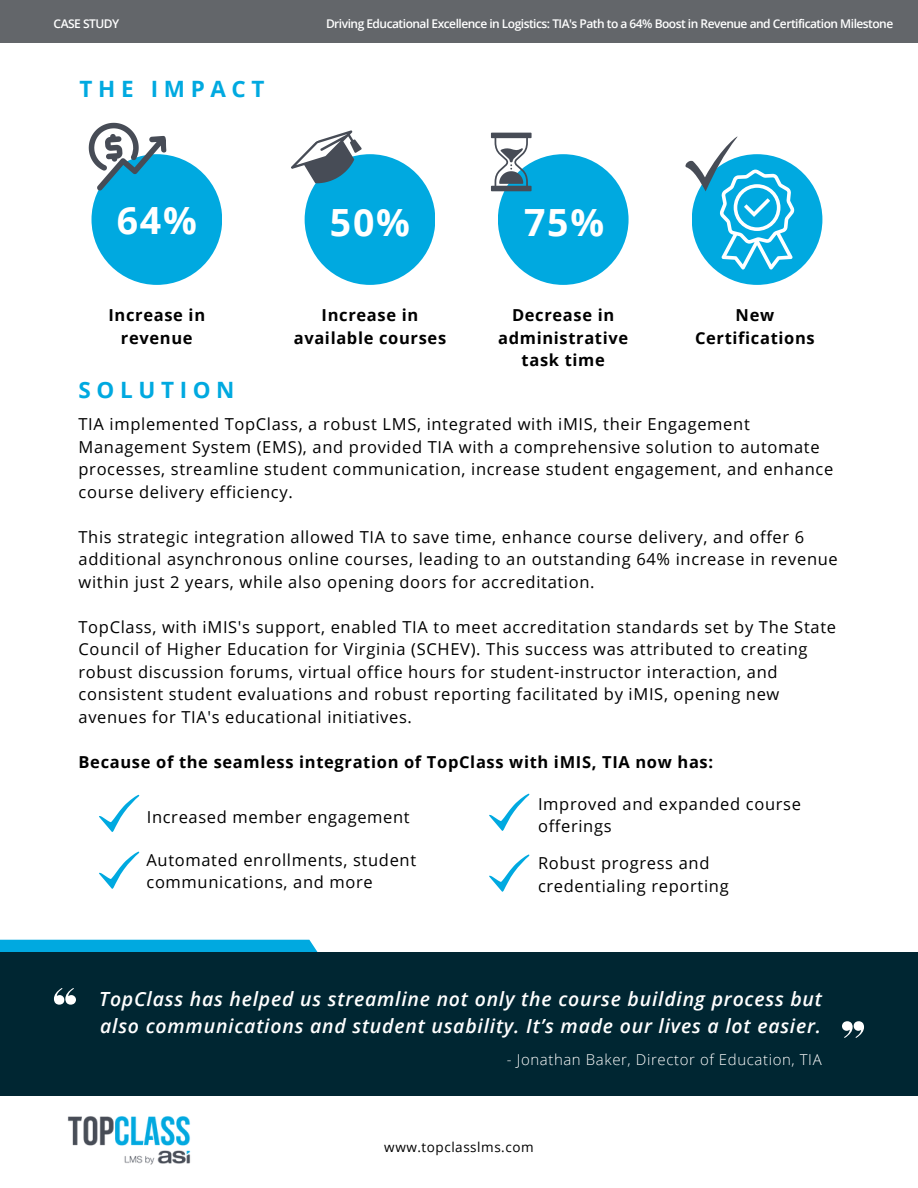
<style>
.page{position:relative;width:918px;height:1188px;background:#fff}
.page>*{position:absolute;margin:0;border:0;box-sizing:border-box;transform-origin:0 0}
.t1{font:700 37.5px "Open Sans";color:#fff}
.t2{font:700 22.5px "Open Sans";letter-spacing:.25em;color:#00a9e0}
.t3{font:italic 600 19.5px/27px "Open Sans";letter-spacing:.04em;color:#fff}
.t4{font:16.5px/22.5px "Open Sans";letter-spacing:.04em;color:#000}
.t5{font:700 16.5px/22.5px "Open Sans";letter-spacing:.04em;color:#000;text-align:center}
.t6{font:300 15px "Open Sans";letter-spacing:.04em;color:#fff}
.t7{font:13.5px "Open Sans";letter-spacing:.04em;color:#000}
.t8{font:600 12px "Open Sans";letter-spacing:-.04em;color:#fff}
</style>
<div class="page">
<div style="left:0;top:0;width:918px;height:43px;background:#63666a"></div>
<div style="left:498px;top:154px;width:131px;height:131px;background:#00a9e0;border-radius:50%"></div>
<div style="left:91px;top:154px;width:131px;height:131px;background:#00a9e0;border-radius:50%"></div>
<div style="left:305px;top:154px;width:130px;height:131px;background:#00a9e0;border-radius:50%"></div>
<svg style="left:291px;top:130px;width:78px;height:66px"></svg>
<div style="left:0;top:953px;width:918px;height:143px;background:#002632"></div>
<svg style="left:99px;top:794px;width:41px;height:38px"></svg>
<svg style="left:99px;top:851px;width:41px;height:38px"></svg>
<svg style="left:489px;top:793px;width:41px;height:38px"></svg>
<svg style="left:489px;top:854px;width:41px;height:38px"></svg>
<svg style="left:491px;top:133px;width:40px;height:58px"></svg>
<svg style="left:88px;top:122px;width:81px;height:69px"></svg>
<div style="left:692px;top:154px;width:130px;height:131px;background:#00a9e0;border-radius:50%"></div>
<svg style="left:685px;top:136px;width:109px;height:134px"></svg>
<svg style="left:0;top:940px;width:367px;height:65px"></svg>
<svg style="left:842px;top:1021px;width:22px;height:17px"></svg>
<img style="left:67px;top:1116px;width:124px;height:49px">
<p class="t8" style="left:54px;top:15px;width:67px">CASE STUDY</p>
<p class="t2" style="left:80px;top:73px;width:186px">THE IMPACT</p>
<p class="t8" style="left:326px;top:15px;width:569px">Driving Educational Excellence in Logistics: TIA's Path to a 64% Boost in Revenue and Certification Milestone</p>
<p class="t1" style="left:117px;top:194px;width:82px">64%</p>
<p class="t5" style="left:109px;top:303px;width:98px">Increase in revenue</p>
<p class="t2" style="left:79px;top:374px;width:158px">SOLUTION</p>
<p class="t1" style="left:330px;top:196px;width:82px">50%</p>
<p class="t1" style="left:524px;top:196px;width:82px">75%</p>
<p class="t5" style="left:294px;top:303px;width:154px">Increase in available courses</p>
<p class="t5" style="left:736px;top:303px;width:40px">New</p>
<p class="t5" style="left:498px;top:303px;width:132px">Decrease in administrative task time</p>
<p class="t5" style="left:695px;top:326px;width:121px">Certifications</p>
<p class="t4" style="left:79px;top:413px;width:756px">TIA implemented TopClass, a robust LMS, integrated with iMIS, their Engagement Management System (EMS), and provided TIA with a comprehensive solution to automate processes, streamline student communication, increase student engagement, and enhance course delivery efficiency.</p>
<p class="t4" style="left:79px;top:525px;width:761px">This strategic integration allowed TIA to save time, enhance course delivery, and offer 6 additional asynchronous online courses, leading to an outstanding 64% increase in revenue within just 2 years, while also opening doors for accreditation.</p>
<p class="t4" style="left:79px;top:615px;width:759px">TopClass, with iMIS's support, enabled TIA to meet accreditation standards set by The State Council of Higher Education for Virginia (SCHEV). This success was attributed to creating robust discussion forums, virtual office hours for student-instructor interaction, and consistent student evaluations and robust reporting facilitated by iMIS, opening new avenues for TIA's educational initiatives.</p>
<p class="t5" style="left:79px;top:750px;width:636px">Because of the seamless integration of TopClass with iMIS, TIA now has:</p>
<p class="t4" style="left:147px;top:805px;width:265px">Increased member engagement</p>
<p class="t4" style="left:147px;top:848px;width:271px">Automated enrollments, student communications, and more</p>
<p class="t4" style="left:538px;top:792px;width:264px">Improved and expanded course offerings</p>
<p class="t4" style="left:538px;top:852px;width:192px">Robust progress and credentialing reporting</p>
<p class="t3" style="left:99px;top:985px;width:724px">TopClass has helped us streamline not only the course building process but also communications and student usability. It’s made our lives a lot easier.</p>
<p class="t6" style="left:507px;top:1049px;width:316px">- Jonathan Baker, Director of Education, TIA</p>
<p class="t7" style="left:384px;top:1138px;width:151px">www.topclasslms.com</p>
</div>
